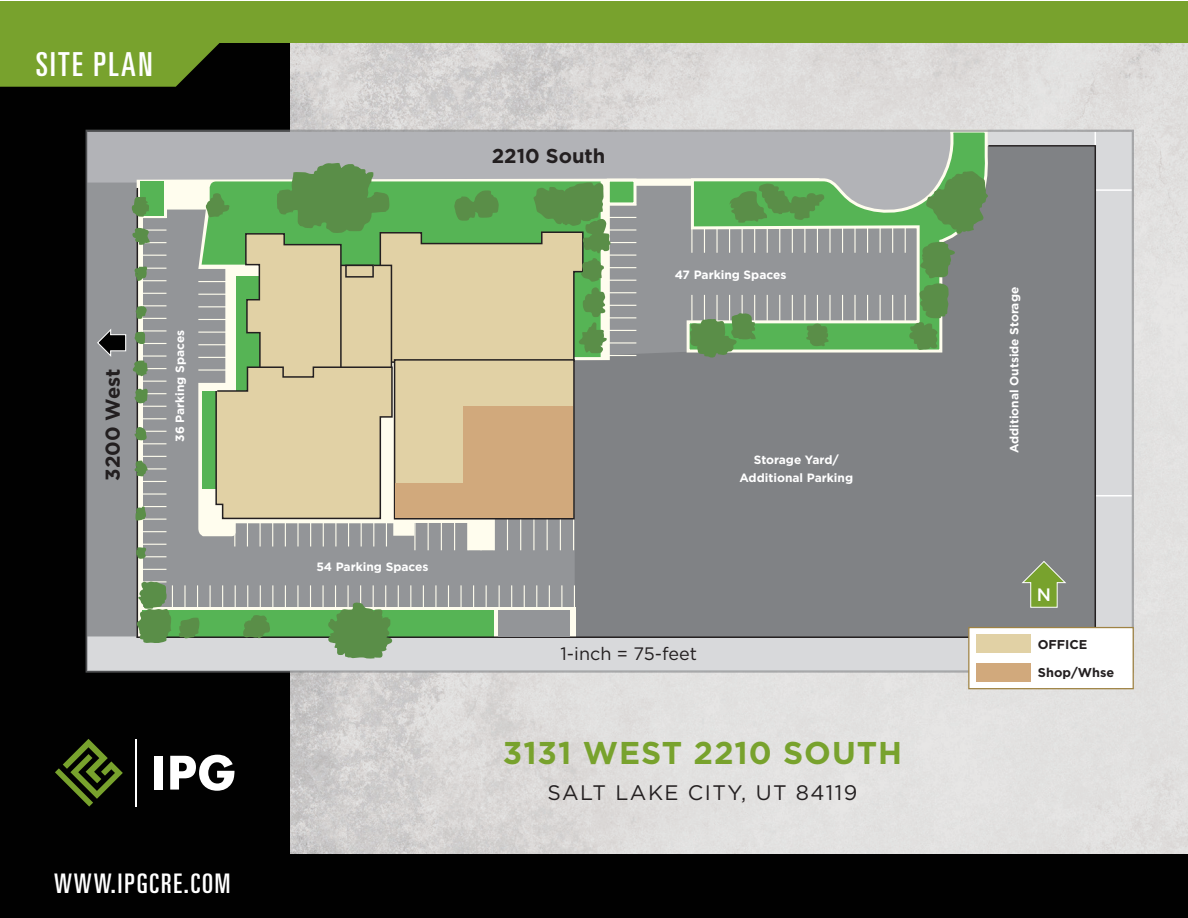
<style>
.page{position:relative;width:1188px;height:918px;background:#fff}
.page>*{position:absolute;margin:0;border:0;box-sizing:border-box;transform-origin:0 0}
.t1{font:ultra-condensed 33.15px "Univers LT Std";letter-spacing:.07em;color:#fff}
.t2{font:700 31.5px "Gotham";letter-spacing:.03em;color:#78a22d}
.t3{font:ultra-condensed 27px "Univers LT Std";letter-spacing:.07em;color:#fff}
.t4{font:21px "Gotham";letter-spacing:.07em;color:#231f20}
.t5{font:700 20.1px "Gotham";color:#231f20}
.t6{font:18px "Gotham";color:#231f20}
.t7{font:500 18px "Gotham";color:#fff}
.t8{font:700 12.75px "Gotham";color:#231f20}
.t9{font:700 12px "Gotham";color:#fff}
</style>
<div class="page">
<img style="left:289px;top:43px;width:899px;height:812px">
<div style="left:0;top:2px;width:289px;height:916px;background:#010101"></div>
<svg style="left:55px;top:739px;width:68px;height:68px"></svg>
<div style="left:154px;top:756px;width:9px;height:34px;background:#fff"></div>
<svg style="left:170px;top:755px;width:64px;height:36px"></svg>
<hr style="left:136px;top:739px;width:1px;height:67px;background:#fff">
<div style="left:0;top:855px;width:1188px;height:63px;background:#010101"></div>
<div style="left:0;top:2px;width:1188px;height:41px;background:#78a22d"></div>
<svg style="left:0;top:43px;width:220px;height:44px;background:#6b9128"></svg>
<div style="left:87px;top:133px;width:1044px;height:538px;background:#d8d9db"></div>
<div style="left:89px;top:214px;width:486px;height:422px;background:#939598"></div>
<div style="left:575px;top:147px;width:520px;height:489px;background:#808285"></div>
<div style="left:89px;top:133px;width:596px;height:81px;background:#b2b3b7"></div>
<svg style="left:210px;top:585px;width:1px;height:22px"></svg>
<svg style="left:222px;top:585px;width:1px;height:22px"></svg>
<svg style="left:235px;top:585px;width:1px;height:22px"></svg>
<svg style="left:285px;top:585px;width:1px;height:22px"></svg>
<hr style="left:297px;top:585px;width:2px;height:29px;background:#fffdee">
<svg style="left:310px;top:585px;width:1px;height:22px"></svg>
<svg style="left:410px;top:585px;width:1px;height:22px"></svg>
<svg style="left:423px;top:585px;width:1px;height:22px"></svg>
<hr style="left:435px;top:585px;width:2px;height:29px;background:#fffdee">
<svg style="left:448px;top:585px;width:1px;height:22px"></svg>
<hr style="left:460px;top:585px;width:2px;height:29px;background:#fffdee">
<svg style="left:473px;top:585px;width:1px;height:22px"></svg>
<svg style="left:486px;top:585px;width:1px;height:22px"></svg>
<svg style="left:499px;top:585px;width:1px;height:22px"></svg>
<svg style="left:511px;top:585px;width:1px;height:22px"></svg>
<svg style="left:524px;top:585px;width:1px;height:22px"></svg>
<svg style="left:536px;top:585px;width:1px;height:22px"></svg>
<svg style="left:549px;top:585px;width:1px;height:22px"></svg>
<svg style="left:561px;top:585px;width:1px;height:22px"></svg>
<svg style="left:574px;top:585px;width:1px;height:22px"></svg>
<div style="left:142px;top:607px;width:433px;height:30px;background:#fffdee"></div>
<svg style="left:138px;top:560px;width:5px;height:21px"></svg>
<svg style="left:137px;top:178px;width:682px;height:372px;background:#8c8d90"></svg>
<div style="left:143px;top:610px;width:351px;height:27px;background:#56b455"></div>
<div style="left:140px;top:181px;width:24px;height:34px;background:#56b455"></div>
<svg style="left:142px;top:569px;width:24px;height:1px"></svg>
<svg style="left:142px;top:531px;width:24px;height:1px"></svg>
<hr style="left:142px;top:493px;width:24px;height:2px;background:#fffdee">
<svg style="left:142px;top:418px;width:24px;height:1px"></svg>
<svg style="left:142px;top:293px;width:24px;height:1px"></svg>
<svg style="left:142px;top:255px;width:24px;height:1px"></svg>
<svg style="left:685px;top:128px;width:304px;height:226px;background:#9aae9c"></svg>
<hr style="left:136px;top:636px;width:959px;height:2px;background:#231f20">
<hr style="left:1095px;top:189px;width:37px;height:2px;background:#fff">
<hr style="left:1095px;top:495px;width:37px;height:2px;background:#fff">
<hr style="left:988px;top:145px;width:107px;height:2px;background:#231f20">
<hr style="left:137px;top:188px;width:1px;height:449px;background:#231f20">
<hr style="left:1095px;top:145px;width:1px;height:492px;background:#231f20">
<svg style="left:1095px;top:133px;width:1px;height:12px"></svg>
<svg style="left:323px;top:585px;width:76px;height:74px"></svg>
<svg style="left:242px;top:585px;width:31px;height:54px"></svg>
<svg style="left:136px;top:581px;width:64px;height:62px"></svg>
<svg style="left:136px;top:544px;width:30px;height:16px"></svg>
<svg style="left:135px;top:506px;width:31px;height:15px"></svg>
<svg style="left:133px;top:456px;width:33px;height:26px"></svg>
<svg style="left:134px;top:426px;width:32px;height:18px"></svg>
<svg style="left:134px;top:389px;width:32px;height:18px"></svg>
<svg style="left:136px;top:305px;width:30px;height:14px"></svg>
<svg style="left:134px;top:266px;width:32px;height:15px"></svg>
<svg style="left:132px;top:228px;width:34px;height:17px"></svg>
<svg style="left:132px;top:197px;width:34px;height:21px"></svg>
<svg style="left:690px;top:295px;width:66px;height:63px;background:#7c9c75"></svg>
<svg style="left:804px;top:295px;width:25px;height:51px"></svg>
<svg style="left:729px;top:183px;width:95px;height:70px;background:#76a471"></svg>
<svg style="left:905px;top:171px;width:83px;height:180px;background:#799874"></svg>
<div style="left:498px;top:610px;width:72px;height:26px;background:#939598"></div>
<svg style="left:636px;top:179px;width:1px;height:26px"></svg>
<svg style="left:198px;top:163px;width:438px;height:384px;background:#b0ba91"></svg>
<hr style="left:198px;top:369px;width:29px;height:2px;background:#fffdee">
<div style="left:395px;top:483px;width:178px;height:35px;background:#d1a97c"></div>
<div style="left:463px;top:406px;width:110px;height:80px;background:#d1a97c"></div>
<svg style="left:1021px;top:560px;width:45px;height:48px;background:#859963"></svg>
<svg style="left:96px;top:328px;width:70px;height:54px;background:#898e8a"></svg>
<div style="left:968px;top:627px;width:166px;height:62px;background:#fff;border:1px solid #9f8344"></div>
<div style="left:976px;top:634px;width:54px;height:19px;background:#e1d1a5"></div>
<div style="left:976px;top:663px;width:55px;height:19px;background:#d1a97c"></div>
<p class="t1" style="left:36px;top:45px;width:118px">SITE PLAN</p>
<p class="t5" style="left:99px;top:481px;width:114px;rotate:-90deg">3200 West</p>
<p class="t9" style="left:172px;top:442px;width:113px;rotate:-90deg">36 Parking Spaces</p>
<p class="t3" style="left:54px;top:868px;width:178px">WWW.IPGCRE.COM</p>
<p class="t5" style="left:492px;top:143px;width:115px">2210 South</p>
<p class="t9" style="left:675px;top:266px;width:113px">47 Parking Spaces</p>
<p class="t9" style="left:316px;top:559px;width:114px">54 Parking Spaces</p>
<p class="t9" style="left:754px;top:451px;width:87px">Storage Yard/</p>
<p class="t9" style="left:739px;top:469px;width:115px">Additional Parking</p>
<p class="t6" style="left:561px;top:642px;width:138px">1-inch = 75-feet</p>
<p class="t2" style="left:503px;top:732px;width:401px">3131 WEST 2210 SOUTH</p>
<p class="t4" style="left:548px;top:779px;width:311px">SALT LAKE CITY, UT 84119</p>
<p class="t9" style="left:1006px;top:453px;width:168px;rotate:-90deg">Additional Outside Storage</p>
<p class="t7" style="left:1037px;top:582px;width:16px">N</p>
<p class="t8" style="left:1038px;top:636px;width:51px">OFFICE</p>
<p class="t8" style="left:1038px;top:664px;width:78px">Shop/Whse</p>
</div>
